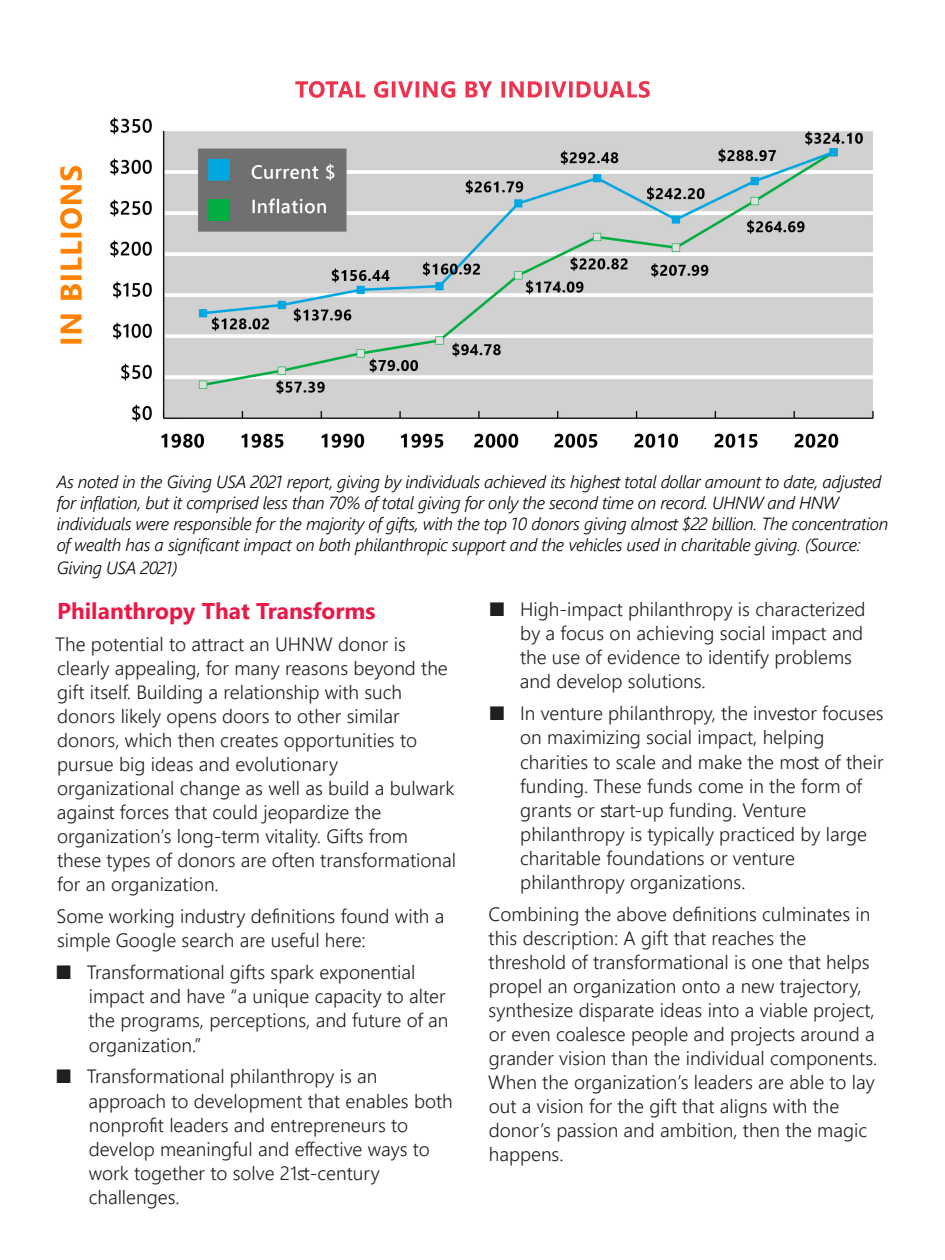
<style>
.page{position:relative;width:945px;height:1260px;background:#fff}
.page>*{position:absolute;margin:0;border:0;box-sizing:border-box;transform-origin:0 0}
.MainText{font:700 22.75px "Segoe UI";color:#ea1846}
.MainText-2{font:300 19.25px/24.2px "Segoe UI";color:#231f20}
.Subheads1{font:italic 300 17.5px/21px "Segoe UI";letter-spacing:-.02em;color:#040503}
.s1{font-weight:400}
</style>
<div class="page">
<img style="left:60px;top:81px;width:814px;height:367px">
<p class="Subheads1" style="left:57px;top:468px;width:833px">As noted in the Giving USA 2021 report, giving by individuals achieved its highest total dollar amount to date, adjusted for inflation, but it comprised less than 70% of total giving for only the second time on record. UHNW and HNW individuals were responsible for the majority of gifts, with the top 10 donors giving almost $22 billion. The concentration of wealth has a significant impact on both philanthropic support and the vehicles used in charitable giving. (Source:</p>
<p class="Subheads1" style="left:57px;top:554px;width:122px">Giving USA 2021)</p>
<p class="MainText" style="left:57px;top:589px;width:320px">Philanthropy That Transforms</p>
<p class="MainText-2" style="left:55px;top:630px;width:402px">The potential to attract an UHNW donor is clearly appealing, for many reasons beyond the gift itself. Building a relationship with such donors likely opens doors to other similar donors, which then creates opportunities to pursue big ideas and evolutionary organizational change as well as build a bulwark against forces that could jeopardize the organization’s long-term vitality. Gifts from<br>these types of donors are often transformational for an organization.</p>
<p class="MainText-2" style="left:57px;top:903px;width:389px">Some working industry definitions found with a simple Google search are useful here:</p>
<p class="MainText-2" style="left:89px;top:959px;width:362px;text-indent:-33px"><span class="s1">■</span> Transformational gifts spark exponential impact and have “a unique capacity to alter the programs, perceptions, and future of an organization.”</p>
<p class="MainText-2" style="left:88px;top:1063px;width:366px;text-indent:-33px"><span class="s1">■</span> Transformational philanthropy is an approach to development that enables both nonprofit leaders and entrepreneurs to develop meaningful and effective ways to work together to solve 21st-century challenges.</p>
<p class="MainText-2" style="left:520px;top:596px;width:347px;text-indent:-31px"><span class="s1">■</span> High-impact philanthropy is characterized by a focus on achieving social impact and the use of evidence to identify problems and develop solutions.</p>
<p class="MainText-2" style="left:520px;top:700px;width:365px;text-indent:-31px"><span class="s1">■</span> In venture philanthropy, the investor focuses on maximizing social impact, helping charities to scale and make the most of their funding. These funds come in the form of grants or start-up funding. Venture philanthropy is typically practiced by large charitable foundations or venture philanthropy organizations.</p>
<p class="MainText-2" style="left:488px;top:900px;width:391px">Combining the above definitions culminates in this description: A gift that reaches the threshold of transformational is one that helps propel an organization onto a new trajectory, synthesize disparate ideas into a viable project, or even coalesce people and projects around a grander vision than the individual components.<br>When the organization’s leaders are able to lay out a vision for the gift that aligns with the donor’s passion and ambition, then the magic happens.</p>
</div>
